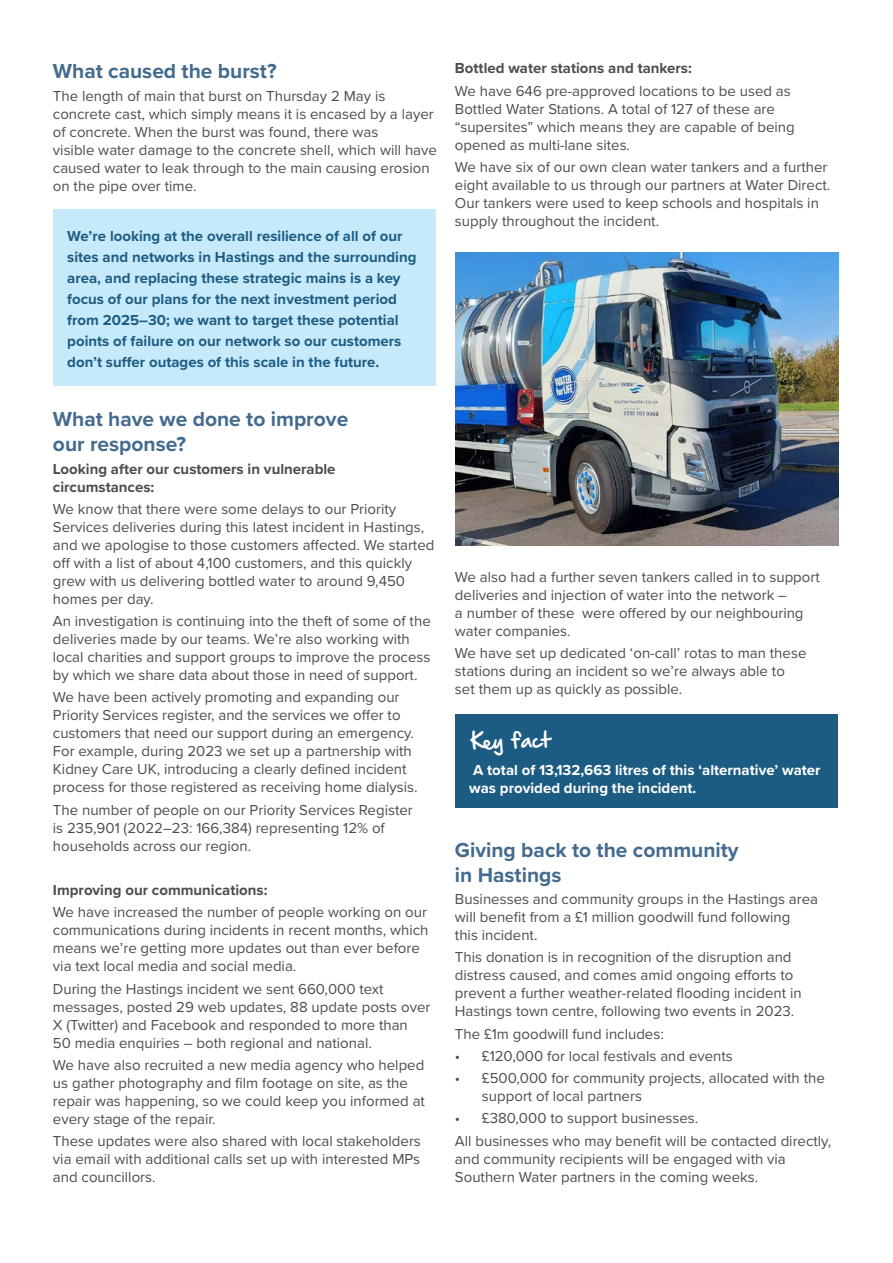
<style>
.page{position:relative;width:893px;height:1263px;background:#fff}
.page>*{position:absolute;margin:0;border:0;box-sizing:border-box;transform-origin:0 0}
.t1{font:27px "Hand Of Sean Pro";color:#fff}
.t2{font:700 21px/25.2px "Proxima Nova";color:#446b8e}
.t3{font:15px/18px "Proxima Nova";color:#4d4d4f}
.t4{font:700 15px/21px "Proxima Nova";color:#1d5c82}
.t5{font:700 15px/18px "Proxima Nova";color:#4d4d4f}
.t6{font:700 15px/18px "Proxima Nova";color:#fff}
</style>
<div class="page">
<div style="left:53px;top:209px;width:382px;height:176px;background:#c7eafb"></div>
<div style="left:455px;top:714px;width:382px;height:94px;background:#1d5c82"></div>
<img style="left:456px;top:252px;width:382px;height:293px">
<h2 class="t2" style="left:53px;top:58px;width:225px">What caused the burst?</h2>
<p class="t3" style="left:53px;top:86px;width:386px">The length of main that burst on Thursday 2 May is concrete cast, which simply means it is encased by a layer of concrete. When the burst was found, there was<br>visible water damage to the concrete shell, which will have caused water to leak through to the main causing erosion on the pipe over time.</p>
<p class="t4" style="left:67px;top:225px;width:351px">We’re looking at the overall resilience of all of our sites and networks in Hastings and the surrounding area, and replacing these strategic mains is a key focus of our plans for the next investment period from 2025–30; we want to target these potential points of failure on our network so our customers don’t suffer outages of this scale in the future.</p>
<h2 class="t2" style="left:53px;top:406px;width:297px">What have we done to improve our response?</h2>
<p class="t5" style="left:53px;top:459px;width:284px">Looking after our customers in vulnerable circumstances:</p>
<p class="t3" style="left:53px;top:499px;width:383px">We know that there were some delays to our Priority Services deliveries during this latest incident in Hastings, and we apologise to those customers affected. We started off with a list of about 4,100 customers, and this quickly grew with us delivering bottled water to around 9,450 homes per day.</p>
<p class="t3" style="left:53px;top:611px;width:379px">An investigation is continuing into the theft of some of the deliveries made by our teams. We’re also working with local charities and support groups to improve the process by which we share data about those in need of support.</p>
<p class="t3" style="left:53px;top:688px;width:366px">We have been actively promoting and expanding our Priority Services register, and the services we offer to customers that need our support during an emergency.<br>For example, during 2023 we set up a partnership with Kidney Care UK, introducing a clearly defined incident process for those registered as receiving home dialysis.</p>
<p class="t3" style="left:53px;top:800px;width:361px">The number of people on our Priority Services Register is 235,901 (2022–23: 166,384) representing 12% of households across our region.</p>
<p class="t5" style="left:53px;top:881px;width:216px">Improving our communications:</p>
<p class="t3" style="left:53px;top:903px;width:377px">We have increased the number of people working on our communications during incidents in recent months, which means we’re getting more updates out than ever before via text local media and social media.</p>
<p class="t3" style="left:53px;top:979px;width:379px">During the Hastings incident we sent 660,000 text messages, posted 29 web updates, 88 update posts over X (Twitter) and Facebook and responded to more than<br>50 media enquiries – both regional and national.</p>
<p class="t3" style="left:53px;top:1055px;width:374px">We have also recruited a new media agency who helped us gather photography and film footage on site, as the repair was happening, so we could keep you informed at every stage of the repair.</p>
<p class="t3" style="left:53px;top:1131px;width:369px;text-align:justify">These updates were also shared with local stakeholders via email with additional calls set up with interested MPs and councillors.</p>
<p class="t5" style="left:455px;top:59px;width:238px">Bottled water stations and tankers:</p>
<p class="t3" style="left:455px;top:81px;width:341px">We have 646 pre-approved locations to be used as Bottled Water Stations. A total of 127 of these are “supersites” which means they are capable of being opened as multi-lane sites.</p>
<p class="t3" style="left:455px;top:157px;width:377px">We have six of our own clean water tankers and a further eight available to us through our partners at Water Direct.<br>Our tankers were used to keep schools and hospitals in supply throughout the incident.</p>
<p class="t3" style="left:455px;top:567px;width:366px">We also had a further seven tankers called in to support deliveries and injection of water into the network –<br>a number of these were offered by our neighbouring water companies.</p>
<p class="t3" style="left:455px;top:644px;width:353px">We have set up dedicated ‘on-call’ rotas to man these stations during an incident so we’re always able to set them up as quickly as possible.</p>
<h1 class="t1" style="left:469px;top:724px;width:82px;rotate:-2deg">Key fact</h1>
<p class="t6" style="left:469px;top:761px;width:353px">A total of 13,132,663 litres of this ‘alternative’ water was provided during the incident.</p>
<h2 class="t2" style="left:455px;top:837px;width:285px">Giving back to the community in Hastings</h2>
<p class="t3" style="left:455px;top:889px;width:365px">Businesses and community groups in the Hastings area will benefit from a £1 million goodwill fund following<br>this incident.</p>
<p class="t3" style="left:455px;top:948px;width:348px">This donation is in recognition of the disruption and distress caused, and comes amid ongoing efforts to prevent a further weather-related flooding incident in Hastings town centre, following two events in 2023.</p>
<p class="t3" style="left:455px;top:1024px;width:210px">The £1m goodwill fund includes:</p>
<p class="t3" style="left:455px;top:1046px;width:279px">• £120,000 for local festivals and events</p>
<p class="t3" style="left:482px;top:1068px;width:344px;text-indent:-27px">• £500,000 for community projects, allocated with the support of local partners</p>
<p class="t3" style="left:455px;top:1107px;width:378px;line-height:22.2px">• £380,000 to support businesses.<br>All businesses who may benefit will be contacted directly,</p>
<p class="t3" style="left:455px;top:1149px;width:332px">and community recipients will be engaged with via<br>Southern Water partners in the coming weeks.</p>
</div>
